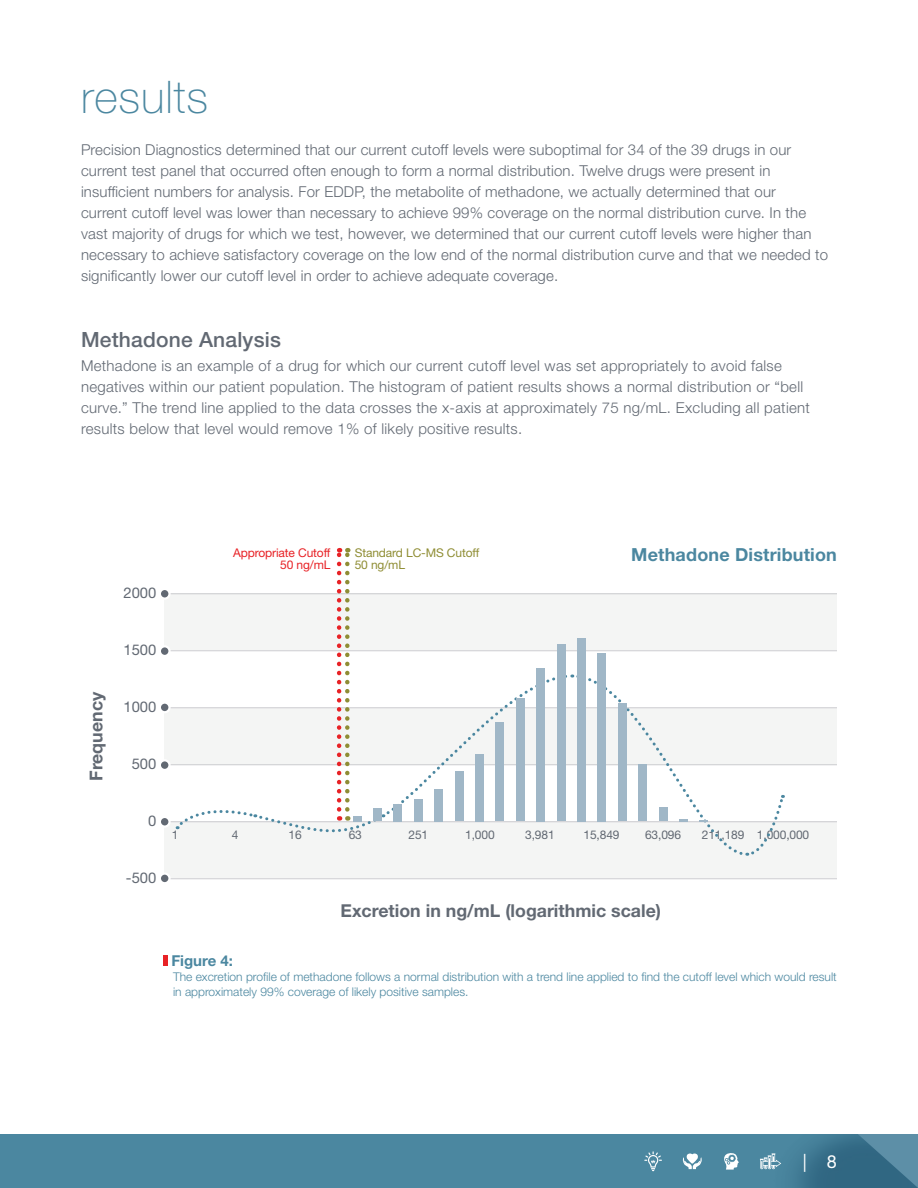
<style>
.page{position:relative;width:918px;height:1188px;background:#fff}
.page>*{position:absolute;margin:0;border:0;box-sizing:border-box;transform-origin:0 0}
.t1{font:100 45px "Helvetica Neue LT Std";letter-spacing:.02em;color:#4b87a0}
.t2{font:500 21px "Helvetica Neue LT Std";letter-spacing:.01em;color:#626973}
.t3{font:700 18px "Helvetica Neue LT Std";letter-spacing:.01em;color:#4b87a0}
.t4{font:18px "Helvetica Neue LT Std";color:#fff}
.t5{font:700 17.7px "Helvetica Neue LT Std";color:#626973}
.t6{font:300 15px/21px "Helvetica Neue LT Std";letter-spacing:.01em;color:#626973}
.t7{font:700 15px "Helvetica Neue LT Std";color:#4b87a0}
.t8{font:14.85px "Helvetica Neue LT Std";color:#626973}
.t9{font:300 12px/15px "Helvetica Neue LT Std";color:#4b87a0}
.t10{font:12px "Helvetica Neue LT Std";letter-spacing:-.01em;color:#626973}
.t11{font:12px "Helvetica Neue LT Std";letter-spacing:-.01em;color:#8f8d34}
.t12{font:12px "Helvetica Neue LT Std";letter-spacing:-.01em;color:#e82226}
</style>
<div class="page">
<hr style="left:0;top:1134px;width:1px;height:54px;background:#4b87a0">
<div style="left:1px;top:1134px;width:917px;height:54px;background:#4b87a0"></div>
<img style="left:761px;top:1134px;width:97px;height:54px">
<svg style="left:858px;top:1134px;width:60px;height:54px;background:#467b94"></svg>
<svg style="left:644px;top:1151px;width:18px;height:20px"></svg>
<svg style="left:683px;top:1154px;width:19px;height:15px"></svg>
<svg style="left:760px;top:1153px;width:21px;height:16px"></svg>
<svg style="left:724px;top:1153px;width:15px;height:17px"></svg>
<div style="left:164px;top:593px;width:673px;height:57px;background:#f4f5f4"></div>
<div style="left:164px;top:708px;width:673px;height:57px;background:#f4f5f4"></div>
<div style="left:164px;top:821px;width:673px;height:57px;background:#f4f5f4"></div>
<hr style="left:165px;top:593px;width:672px;height:1px;background:#cbcbcf">
<hr style="left:165px;top:650px;width:672px;height:1px;background:#cbcbcf">
<hr style="left:165px;top:707px;width:672px;height:1px;background:#cbcbcf">
<hr style="left:165px;top:764px;width:672px;height:1px;background:#cbcbcf">
<hr style="left:165px;top:821px;width:672px;height:1px;background:#cbcbcf">
<hr style="left:165px;top:878px;width:672px;height:1px;background:#cbcbcf">
<div style="left:160px;top:589px;width:10px;height:10px;background:#626973;border-radius:50%"></div>
<div style="left:159px;top:588px;width:12px;height:12px;border:2px solid #fff;border-radius:50%"></div>
<div style="left:160px;top:646px;width:10px;height:10px;background:#626973;border-radius:50%"></div>
<div style="left:159px;top:645px;width:12px;height:12px;border:2px solid #fff;border-radius:50%"></div>
<div style="left:160px;top:703px;width:10px;height:9px;background:#626973;border-radius:50%"></div>
<div style="left:159px;top:701px;width:12px;height:12px;border:2px solid #fff;border-radius:50%"></div>
<div style="left:160px;top:760px;width:10px;height:10px;background:#626973;border-radius:50%"></div>
<div style="left:159px;top:759px;width:12px;height:12px;border:2px solid #fff;border-radius:50%"></div>
<div style="left:160px;top:817px;width:10px;height:10px;background:#626973;border-radius:50%"></div>
<div style="left:159px;top:816px;width:12px;height:12px;border:2px solid #fff;border-radius:50%"></div>
<div style="left:160px;top:874px;width:10px;height:9px;background:#626973;border-radius:50%"></div>
<div style="left:159px;top:872px;width:12px;height:12px;border:2px solid #fff;border-radius:50%"></div>
<svg style="left:177px;top:548px;width:608px;height:308px"></svg>
<hr style="left:163px;top:956px;width:4px;height:10px;background:#e82226">
<p class="t1" style="left:81px;top:71px;width:129px">results</p>
<p class="t6" style="left:81px;top:139px;width:749px">Precision Diagnostics determined that our current cutoff levels were suboptimal for 34 of the 39 drugs in our current test panel that occurred often enough to form a normal distribution. Twelve drugs were present in insufficient numbers for analysis. For EDDP, the metabolite of methadone, we actually determined that our<br>current cutoff level was lower than necessary to achieve 99% coverage on the normal distribution curve. In the vast majority of drugs for which we test, however, we determined that our current cutoff levels were higher than necessary to achieve satisfactory coverage on the low end of the normal distribution curve and that we needed to significantly lower our cutoff level in order to achieve adequate coverage.</p>
<p class="t2" style="left:81px;top:327px;width:202px">Methadone Analysis</p>
<p class="t6" style="left:81px;top:355px;width:730px">Methadone is an example of a drug for which our current cutoff level was set appropriately to avoid false negatives within our patient population. The histogram of patient results shows a normal distribution or “bell curve.” The trend line applied to the data crosses the x-axis at approximately 75 ng/mL. Excluding all patient results below that level would remove 1% of likely positive results.</p>
<p class="t8" style="left:124px;top:584px;width:34px">2000</p>
<p class="t12" style="left:233px;top:546px;width:99px">Appropriate Cutoff</p>
<p class="t12" style="left:280px;top:558px;width:52px">50 ng/mL</p>
<p class="t11" style="left:355px;top:546px;width:126px">Standard LC-MS Cutoff</p>
<p class="t11" style="left:355px;top:558px;width:52px">50 ng/mL</p>
<p class="t3" style="left:631px;top:543px;width:207px">Methadone Distribution</p>
<p class="t5" style="left:85px;top:781px;width:91px;rotate:-90deg">Frequency</p>
<p class="t8" style="left:124px;top:641px;width:34px">1500</p>
<p class="t8" style="left:124px;top:698px;width:34px">1000</p>
<p class="t8" style="left:132px;top:755px;width:26px">500</p>
<p class="t8" style="left:148px;top:812px;width:10px">0</p>
<p class="t8" style="left:126px;top:869px;width:32px">-500</p>
<p class="t10" style="left:172px;top:828px;width:8px">1</p>
<p class="t10" style="left:232px;top:828px;width:8px">4</p>
<p class="t10" style="left:289px;top:828px;width:15px">16</p>
<p class="t10" style="left:349px;top:828px;width:15px">63</p>
<p class="t10" style="left:408px;top:828px;width:21px">251</p>
<p class="t10" style="left:465px;top:828px;width:31px">1,000</p>
<p class="t10" style="left:525px;top:828px;width:31px">3,981</p>
<p class="t10" style="left:583px;top:828px;width:38px">15,849</p>
<p class="t10" style="left:645px;top:828px;width:38px">63,096</p>
<p class="t10" style="left:702px;top:828px;width:44px">211,189</p>
<p class="t10" style="left:757px;top:828px;width:54px">1,000,000</p>
<p class="t5" style="left:341px;top:900px;width:322px">Excretion in ng/mL (logarithmic scale)</p>
<p class="t7" style="left:171px;top:951px;width:63px">Figure 4:</p>
<p class="t9" style="left:173px;top:969px;width:665px">The excretion profile of methadone follows a normal distribution with a trend line applied to find the cutoff level which would result in approximately 99% coverage of likely positive samples.</p>
<p class="t4" style="left:803px;top:1151px;width:36px">| 8</p>
</div>
